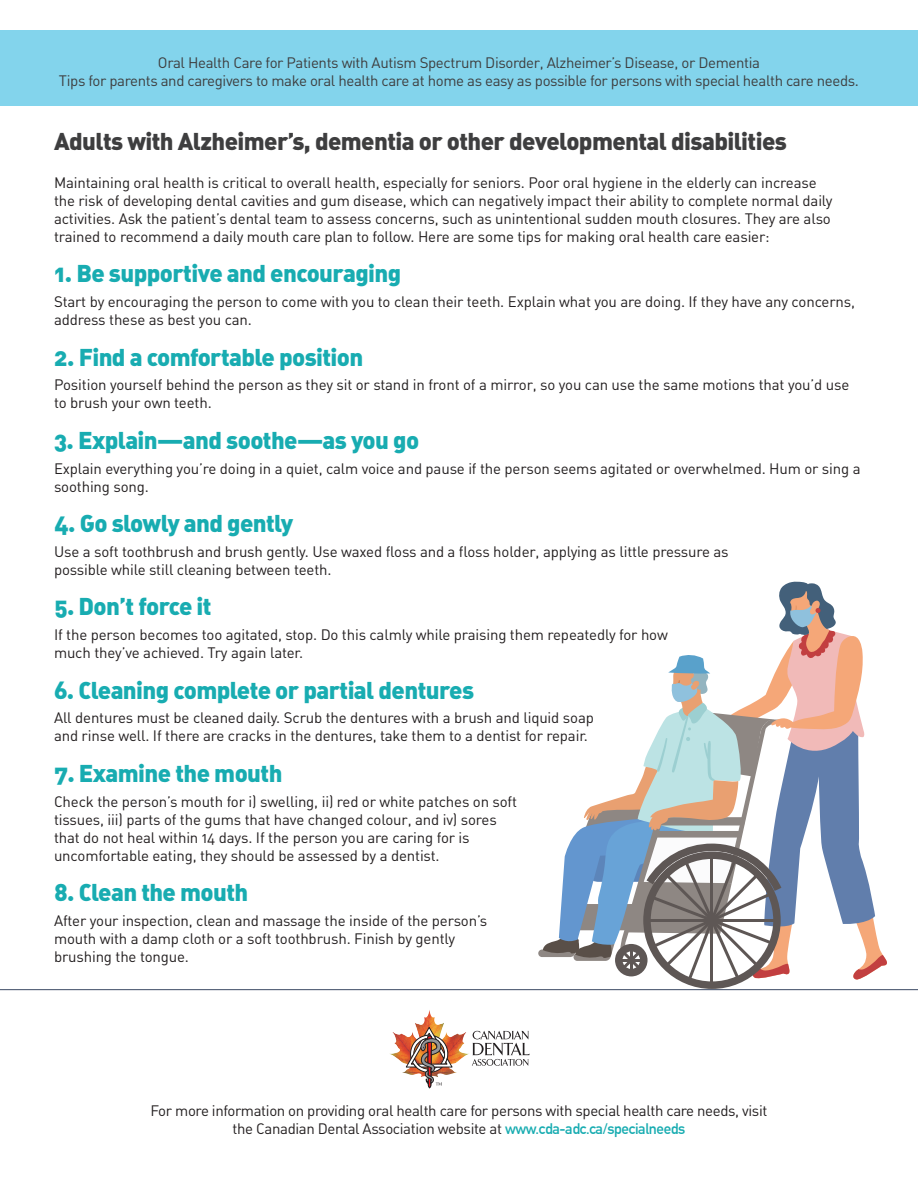
<style>
.page{position:relative;width:918px;height:1188px;background:#fff}
.page>*{position:absolute;margin:0;border:0;box-sizing:border-box;transform-origin:0 0}
.Content_title_last_p{font:24px "DIN Black Alternate";letter-spacing:-.025em;color:#18acb1}
.Content_title_Black{font:24px "DIN Black Alternate";letter-spacing:-.025em;color:#3e3e3f}
.Body{font:15px/18px "DIN Regular Alternate";letter-spacing:-.01em;color:#231f20}
.t1{font:15px/18px "DIN Regular Alternate";letter-spacing:-.025em;color:#3e3e3f;text-align:center}
.s1{font-family:"DIN Alternate";font-weight:700;color:#18acb1}
</style>
<div class="page">
<svg style="left:0;top:581px;width:918px;height:409px"></svg>
<div style="left:0;top:31px;width:918px;height:75px;background:#83d4ec"></div>
<img style="left:390px;top:1017px;width:79px;height:57px">
<svg style="left:472px;top:1031px;width:58px;height:35px"></svg>
<svg style="left:405px;top:1026px;width:48px;height:62px"></svg>
<p class="t1" style="left:59px;top:53px;width:802px">Oral Health Care for Patients with Autism Spectrum Disorder, Alzheimer’s Disease, or Dementia<br>Tips for parents and caregivers to make oral health care at home as easy as possible for persons with special health care needs.</p>
<p class="Content_title_Black" style="left:54px;top:125px;width:734px">Adults with Alzheimer’s, dementia or other developmental disabilities</p>
<p class="Body" style="left:54px;top:173px;width:780px">Maintaining oral health is critical to overall health, especially for seniors. Poor oral hygiene in the elderly can increase the risk of developing dental cavities and gum disease, which can negatively impact their ability to complete normal daily activities. Ask the patient’s dental team to assess concerns, such as unintentional sudden mouth closures. They are also trained to recommend a daily mouth care plan to follow. Here are some tips for making oral health care easier:</p>
<p class="Content_title_last_p" style="left:54px;top:258px;width:349px">1. Be supportive and encouraging</p>
<p class="Body" style="left:54px;top:292px;width:803px">Start by encouraging the person to come with you to clean their teeth. Explain what you are doing. If they have any concerns, address these as best you can.</p>
<p class="Content_title_last_p" style="left:54px;top:341px;width:311px">2. Find a comfortable position</p>
<p class="Body" style="left:54px;top:376px;width:797px">Position yourself behind the person as they sit or stand in front of a mirror, so you can use the same motions that you’d use to brush your own teeth.</p>
<p class="Content_title_last_p" style="left:54px;top:424px;width:367px">3. Explain—and soothe—as you go</p>
<p class="Body" style="left:54px;top:459px;width:808px">Explain everything you’re doing in a quiet, calm voice and pause if the person seems agitated or overwhelmed. Hum or sing a soothing song.</p>
<p class="Content_title_last_p" style="left:54px;top:507px;width:241px">4. Go slowly and gently</p>
<p class="Body" style="left:54px;top:542px;width:676px">Use a soft toothbrush and brush gently. Use waxed floss and a floss holder, applying as little pressure as possible while still cleaning between teeth.</p>
<p class="Content_title_last_p" style="left:54px;top:591px;width:159px">5. Don’t force it</p>
<p class="Body" style="left:54px;top:625px;width:615px">If the person becomes too agitated, stop. Do this calmly while praising them repeatedly for how much they’ve achieved. Try again later.</p>
<p class="Content_title_last_p" style="left:54px;top:674px;width:422px">6. Cleaning complete or partial dentures</p>
<p class="Body" style="left:54px;top:709px;width:541px">All dentures must be cleaned daily. Scrub the dentures with a brush and liquid soap and rinse well. If there are cracks in the dentures, take them to a dentist for repair.</p>
<p class="Content_title_last_p" style="left:54px;top:757px;width:230px">7. Examine the mouth</p>
<p class="Body" style="left:54px;top:792px;width:465px">Check the person’s mouth for i) swelling, ii) red or white patches on soft tissues, iii) parts of the gums that have changed colour, and iv) sores that do not heal within 14 days. If the person you are caring for is uncomfortable eating, they should be assessed by a dentist.</p>
<p class="Content_title_last_p" style="left:54px;top:876px;width:196px">8. Clean the mouth</p>
<p class="Body" style="left:54px;top:911px;width:435px">After your inspection, clean and massage the inside of the person’s mouth with a damp cloth or a soft toothbrush. Finish by gently brushing the tongue.</p>
<p class="Body" style="left:151px;top:1102px;width:618px;text-align:center">For more information on providing oral health care for persons with special health care needs, visit the Canadian Dental Association website at <span class="s1">www.cda-adc.ca/specialneeds</span></p>
</div>
